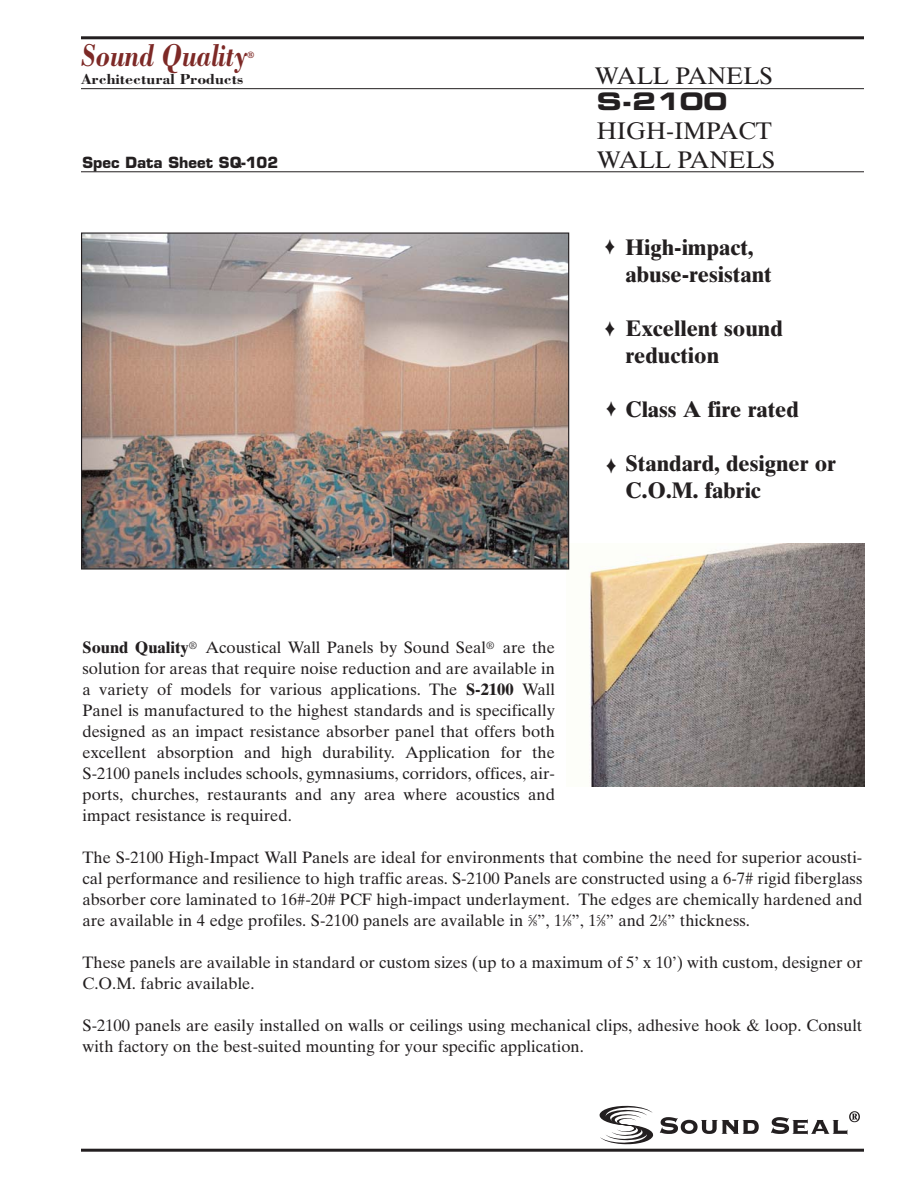
<style>
.page{position:relative;width:918px;height:1188px;background:#fff}
.page>*{position:absolute;margin:0;border:0;box-sizing:border-box;transform-origin:0 0}
.t1{font:italic 700 32.55px "Bodoni";letter-spacing:-.01em;color:#7d2926;scale:.82 1}
.t2{font:24px/28.8px "Times Ten";color:#231f20}
.t3{font:24px "Eurostile Bold Extended Two";color:#231f20}
.t4{font:700 22.5px/27px "Times Ten";color:#231f20}
.t5{font:16.5px/21px "Times Ten";color:#231f20;text-align:justify}
.t6{font:700 15px "Eurostile";color:#231f20}
.t7{font:700 14.85px "Bodoni";color:#231f20;scale:1.07 1}
.t8{font:italic 700 9.45px "Bodoni";color:#7d2926}
.s1{font-weight:700}
.s2{font-size:8.25px}
</style>
<div class="page">
<hr style="left:81px;top:1149px;width:783px;height:3px;background:#231f20">
<hr style="left:81px;top:36px;width:783px;height:3px;background:#231f20">
<hr style="left:81px;top:88px;width:783px;height:1px;background:#231f20">
<hr style="left:81px;top:172px;width:783px;height:1px;background:#231f20">
<svg style="left:599px;top:1105px;width:160px;height:40px"></svg>
<svg style="left:771px;top:1111px;width:89px;height:24px"></svg>
<img style="left:569px;top:544px;width:295px;height:243px">
<img style="left:83px;top:234px;width:484px;height:334px">
<h1 class="t1" style="left:81px;top:43px;width:204px">Sound Quality</h1>
<p class="t8" style="left:247px;top:51px;width:9px">®</p>
<p class="t7" style="left:81px;top:73px;width:153px">Architectural Products</p>
<p class="t6" style="left:82px;top:157px;width:197px">Spec Data Sheet SQ-102</p>
<h2 class="t2" style="left:595px;top:64px;width:180px">WALL PANELS</h2>
<h2 class="t3" style="left:597px;top:93px;width:132px">S-2100</h2>
<h2 class="t2" style="left:597px;top:119px;width:180px">HIGH-IMPACT<br>WALL PANELS</h2>
<h3 class="t4" style="left:625px;top:237px;width:148px">High-impact, abuse-resistant</h3>
<h3 class="t4" style="left:625px;top:318px;width:159px">Excellent sound reduction</h3>
<h3 class="t4" style="left:625px;top:399px;width:175px">Class A fire rated</h3>
<h3 class="t4" style="left:625px;top:453px;width:212px">Standard, designer or<br>C.O.M. fabric</h3>
<p class="t5" style="left:82px;top:639px;width:474px"><span class="s1">Sound Quality</span><sup>®</sup> Acoustical Wall Panels by Sound Seal<sup>®</sup> are the solution for areas that require noise reduction and are available in a variety of models for various applications. The <span class="s1">S-2100</span> Wall Panel is manufactured to the highest standards and is specifically designed as an impact resistance absorber panel that offers both excellent absorption and high durability. Application for the S-2100 panels includes schools, gymnasiums, corridors, offices, air&shy;ports, churches, restaurants and any area where acoustics and impact resistance is required.</p>
<p class="t5" style="left:82px;top:849px;width:781px">The S-2100 High-Impact Wall Panels are ideal for environments that combine the need for superior acousti&shy;cal performance and resilience to high traffic areas. S-2100 Panels are constructed using a 6-7# rigid fiberglass absorber core laminated to 16#-20# PCF high-impact underlayment. The edges are chemically hardened and are available in 4 edge profiles. S-2100 panels are available in <sup>5</sup>⁄<span class="s2">8</span>”, 1<sup>1</sup>⁄<span class="s2">8</span>”, 1<sup>5</sup>⁄<span class="s2">8</span>” and 2<sup>1</sup>⁄<span class="s2">8</span>” thickness.</p>
<p class="t5" style="left:82px;top:954px;width:781px">These panels are available in standard or custom sizes (up to a maximum of 5’ x 10’) with custom, designer or<br>C.O.M. fabric available.</p>
<p class="t5" style="left:82px;top:1017px;width:781px">S-2100 panels are easily installed on walls or ceilings using mechanical clips, adhesive hook &amp; loop. Consult with factory on the best-suited mounting for your specific application.</p>
</div>
